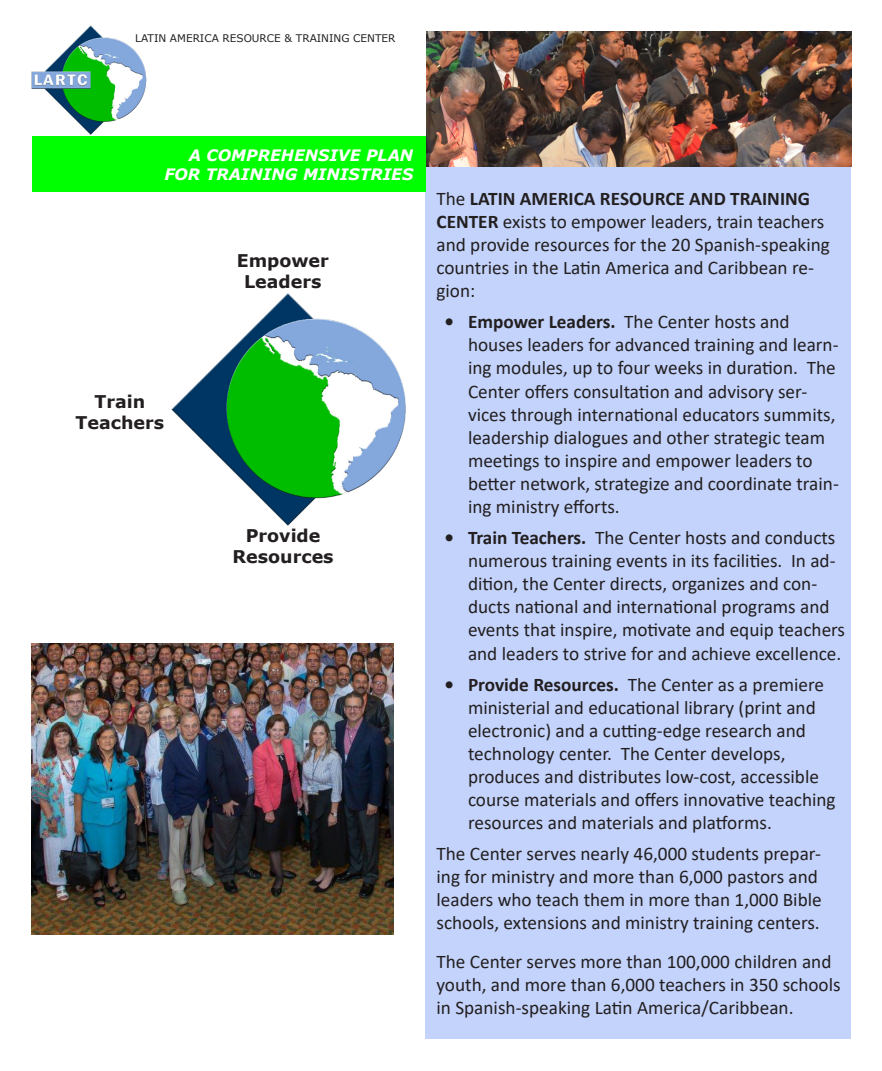
<style>
.page{position:relative;width:882px;height:1071px;background:#fff}
.page>*{position:absolute;margin:0;border:0;box-sizing:border-box;transform-origin:0 0}
.t1{font:19.25px/23.1px "Calibri";color:#231f20}
.t2{font:700 17.5px "Verdana";color:#231f20}
.t3{font:italic 700 15.75px "Verdana";color:#fff}
.t4{font:10.5px "Verdana";color:#231f20}
.s1{font-weight:700}
</style>
<div class="page">
<div style="left:425px;top:136px;width:425px;height:904px;background:#c3d3fb"></div>
<div style="left:32px;top:136px;width:393px;height:56px;background:#0f0"></div>
<img style="left:31px;top:25px;width:116px;height:110px">
<img style="left:171px;top:293px;width:235px;height:233px">
<img style="left:427px;top:32px;width:425px;height:135px">
<img style="left:32px;top:644px;width:362px;height:290px">
<p class="t4" style="left:135px;top:31px;width:262px">LATIN AMERICA RESOURCE &amp; TRAINING CENTER</p>
<p class="t3" style="left:189px;top:144px;width:226px">A COMPREHENSIVE PLAN</p>
<p class="t3" style="left:164px;top:163px;width:250px">FOR TRAINING MINISTRIES</p>
<p class="t2" style="left:95px;top:389px;width:52px">Train</p>
<p class="t2" style="left:76px;top:410px;width:90px">Teachers</p>
<p class="t2" style="left:237px;top:248px;width:94px">Empower</p>
<p class="t2" style="left:244px;top:269px;width:79px">Leaders</p>
<p class="t2" style="left:246px;top:523px;width:76px">Provide</p>
<p class="t2" style="left:233px;top:544px;width:103px">Resources</p>
<p class="t1" style="left:437px;top:186px;width:395px">The <span class="s1">LATIN AMERICA RESOURCE AND TRAINING CENTER</span> exists to empower leaders, train teachers and provide resources for the 20 Spanish-speaking countries in the Latin America and Caribbean re&shy;gion:</p>
<p class="t1" style="left:468px;top:310px;width:372px;text-indent:-24px"><span class="s1">• Empower Leaders.</span> The Center hosts and houses leaders for advanced training and learn&shy;ing modules, up to four weeks in duration. The Center offers consultation and advisory ser&shy;vices through international educators summits, leadership dialogues and other strategic team meetings to inspire and empower leaders to better network, strategize and coordinate train&shy;ing ministry efforts.</p>
<p class="t1" style="left:468px;top:526px;width:379px;text-indent:-24px"><span class="s1">• Train Teachers.</span> The Center hosts and conducts numerous training events in its facilities. In ad&shy;dition, the Center directs, organizes and con&shy;ducts national and international programs and events that inspire, motivate and equip teachers and leaders to strive for and achieve excellence.</p>
<p class="t1" style="left:468px;top:672px;width:369px;text-indent:-24px"><span class="s1">• Provide Resources.</span> The Center as a premiere ministerial and educational library (print and electronic) and a cutting-edge research and technology center. The Center develops, produces and distributes low-cost, accessible course materials and offers innovative teaching resources and materials and platforms.</p>
<p class="t1" style="left:437px;top:842px;width:387px">The Center serves nearly 46,000 students prepar&shy;ing for ministry and more than 6,000 pastors and leaders who teach them in more than 1,000 Bible schools, extensions and ministry training centers.</p>
<p class="t1" style="left:437px;top:950px;width:406px">The Center serves more than 100,000 children and youth, and more than 6,000 teachers in 350 schools in Spanish-speaking Latin America/Caribbean.</p>
</div>
